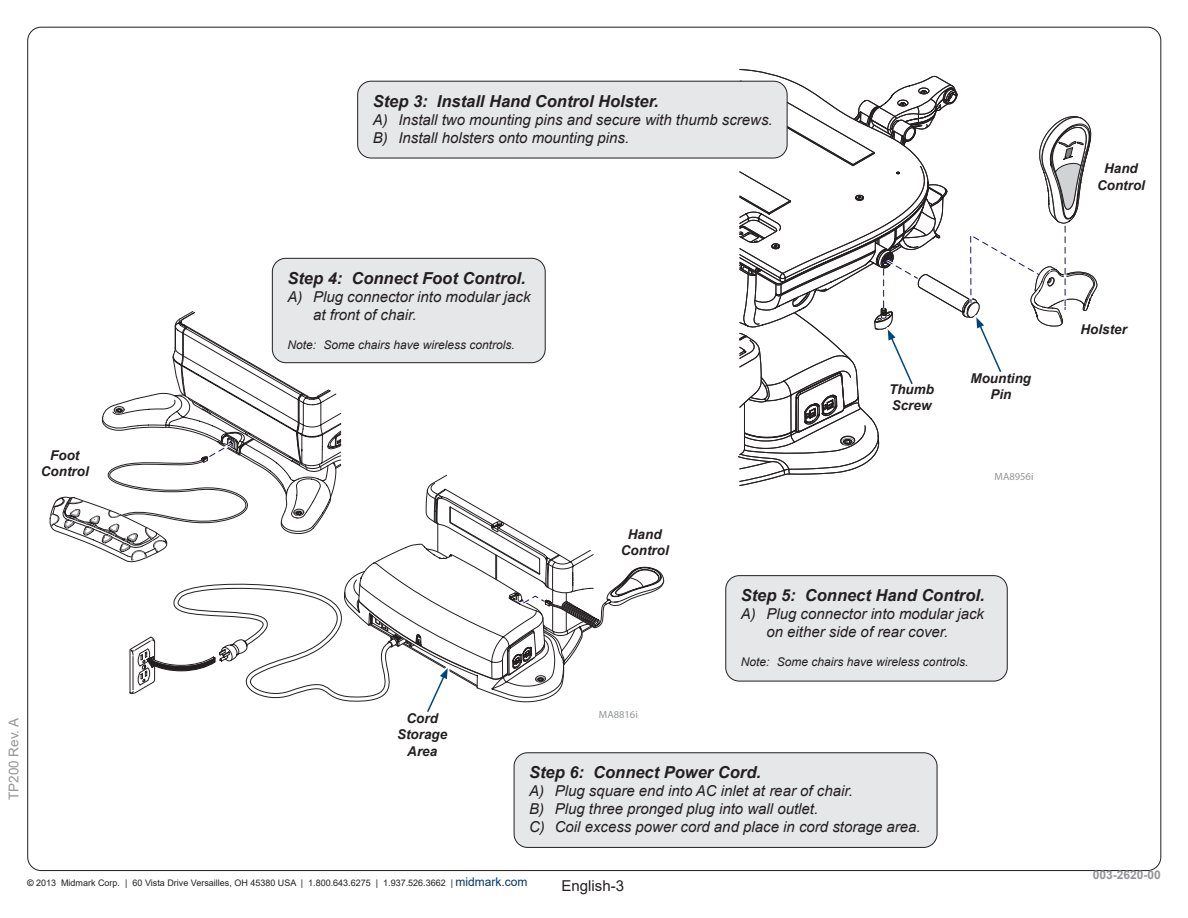
<style>
.page{position:relative;width:1188px;height:918px;background:#fff}
.page>*{position:absolute;margin:0;border:0;box-sizing:border-box;transform-origin:0 0}
.Step_Bubble__top_lin{font:italic 700 16.5px "Arial";color:#231f20}
.Step_Bubble__A__B__e{font:italic 15px/18px "Arial";color:#231f20}
.t1{font:15px "Arial";color:#231f20}
.Art_Callouts{font:italic 700 13.5px/16.2px "Arial";color:#231f20;text-align:center}
.t2{font:13.5px "Arial";color:#939598}
.Step_Bubble__NOTE_li{font:italic 12px "Arial";color:#231f20}
.Install_Sheet_Part_N{font:700 12px "Arial";color:#939598}
.t3{font:10.5px "Courier";color:#939598}
.t4{font:9px "Arial";color:#231f20}
.s1{font-weight:700}
.s2{font-size:12px;color:#00376b}
</style>
<div class="page">
<div style="left:514px;top:753px;width:423px;height:94px;background:#e6e7e9;border-radius:14px"></div>
<div style="left:514px;top:753px;width:423px;height:95px;border:1px solid #231f20;border-radius:14px"></div>
<div style="left:272px;top:258px;width:273px;height:105px;background:#e6e7e9;border-radius:13px"></div>
<div style="left:272px;top:258px;width:273px;height:105px;border:1px solid #231f20;border-radius:13px"></div>
<div style="left:726px;top:576px;width:281px;height:105px;background:#e6e7e9;border-radius:13px"></div>
<div style="left:726px;top:575px;width:281px;height:106px;border:1px solid #231f20;border-radius:13px"></div>
<div style="left:358px;top:81px;width:429px;height:77px;background:#e6e7e9;border-radius:14px"></div>
<div style="left:357px;top:81px;width:430px;height:77px;border:1px solid #231f20;border-radius:14px"></div>
<svg style="left:49px;top:310px;width:616px;height:402px"></svg>
<svg style="left:738px;top:69px;width:360px;height:417px"></svg>
<p class="Step_Bubble__top_lin" style="left:373px;top:90px;width:288px">Step 3: Install Hand Control Holster.</p>
<p class="Step_Bubble__A__B__e" style="left:373px;top:111px;width:401px">A) Install two mounting pins and secure with thumb screws.<br>B) Install holsters onto mounting pins.</p>
<p class="Art_Callouts" style="left:41px;top:448px;width:49px">Foot<br>Control</p>
<p class="Step_Bubble__top_lin" style="left:287px;top:267px;width:240px">Step 4: Connect Foot Control.</p>
<p class="Step_Bubble__A__B__e" style="left:313px;top:288px;width:219px;text-indent:-26px">A) Plug connector into modular jack at front of chair.</p>
<p class="Step_Bubble__NOTE_li" style="left:287px;top:337px;width:229px">Note: Some chairs have wireless controls.</p>
<p class="Art_Callouts" style="left:889px;top:382px;width:46px;text-align:left">Thumb<br>Screw</p>
<p class="Art_Callouts" style="left:970px;top:370px;width:62px">Mounting<br>Pin</p>
<p class="t3" style="left:995px;top:470px;width:40px">MA8956i</p>
<p class="Art_Callouts" style="left:621px;top:527px;width:49px">Hand<br>Control</p>
<p class="Step_Bubble__top_lin" style="left:741px;top:585px;width:245px">Step 5: Connect Hand Control.</p>
<p class="Step_Bubble__A__B__e" style="left:766px;top:605px;width:219px;text-indent:-26px">A) Plug connector into modular jack on either side of rear cover.</p>
<p class="Step_Bubble__NOTE_li" style="left:741px;top:654px;width:229px">Note: Some chairs have wireless controls.</p>
<p class="t2" style="left:4px;top:800px;width:84px;rotate:-90deg">TP200 Rev. A</p>
<p class="Art_Callouts" style="left:397px;top:711px;width:52px">Cord<br>Storage<br>Area</p>
<p class="t3" style="left:599px;top:708px;width:40px">MA8816i</p>
<p class="Step_Bubble__top_lin" style="left:529px;top:762px;width:233px">Step 6: Connect Power Cord.</p>
<p class="Step_Bubble__A__B__e" style="left:529px;top:782px;width:325px">A) Plug square end into AC inlet at rear of chair.</p>
<p class="Step_Bubble__A__B__e" style="left:529px;top:800px;width:393px">B) Plug three pronged plug into wall outlet.<br>C) Coil excess power cord and place in cord storage area.</p>
<p class="t4" style="left:27px;top:877px;width:502px"><span class="s1">©</span> 2013 Midmark Corp. | 60 Vista Drive Versailles, OH 45380 USA | 1.800.643.6275 | 1.937.526.3662 | <span class="s2">midmark.com</span></p>
<p class="t1" style="left:562px;top:875px;width:64px">English-3</p>
<p class="Art_Callouts" style="left:1097px;top:161px;width:49px">Hand<br>Control</p>
<p class="Art_Callouts" style="left:1081px;top:321px;width:48px">Holster</p>
<p class="Install_Sheet_Part_N" style="left:1093px;top:867px;width:70px">003-2620-00</p>
</div>
